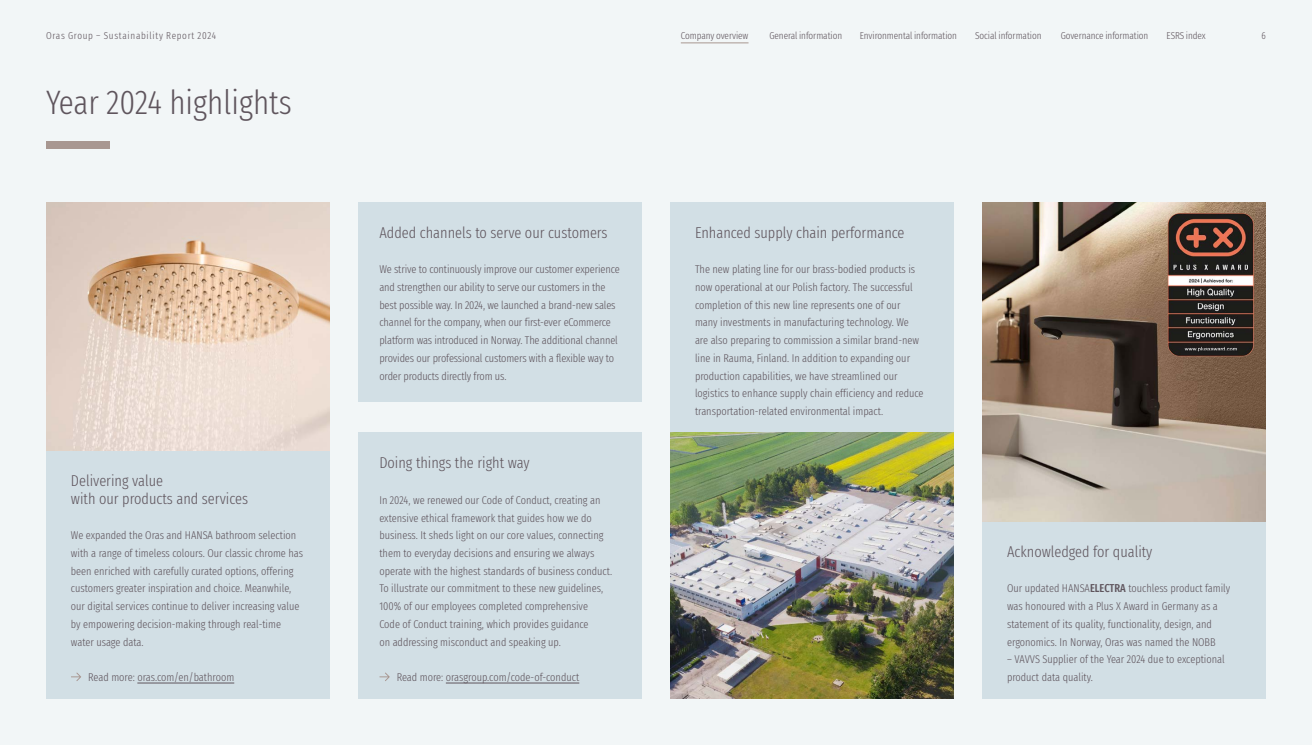
<style>
.page{position:relative;width:1312px;height:745px;background:#fff}
.page>*{position:absolute;margin:0;border:0;box-sizing:border-box;transform-origin:0 0}
.t1{font:300 extra-condensed 33.75px "Fira Sans";color:#5f555d}
.t2{font:300 extra-condensed 15.62px/17.5px "Fira Sans";color:#5f555d}
.t3{font:300 extra-condensed 11.25px/17.8px "Fira Sans";color:#5f555d}
.t4{font:300 extra-condensed 10px "Fira Sans";letter-spacing:-.005em;color:#5f555d}
.t5{font:300 extra-condensed 10px "Fira Sans";letter-spacing:.07em;color:#5f555d}
.t6{font:300 extra-condensed 9.75px "Fira Sans";color:#5f555d}
.s1{font-weight:500}
</style>
<div class="page">
<div style="left:0;top:0;width:1311px;height:744px;background:#f2f6f7"></div>
<div style="left:670px;top:202px;width:283px;height:489px;background:#d2dfe5"></div>
<div style="left:358px;top:432px;width:283px;height:266px;background:#d2dfe5"></div>
<hr style="left:446px;top:682px;width:133px;height:1px;background:#5f555d">
<svg style="left:379px;top:672px;width:10px;height:8px"></svg>
<div style="left:981px;top:521px;width:284px;height:177px;background:#d2dfe5"></div>
<div style="left:46px;top:450px;width:284px;height:248px;background:#d2dfe5"></div>
<hr style="left:137px;top:682px;width:97px;height:1px;background:#5f555d">
<svg style="left:71px;top:672px;width:10px;height:8px"></svg>
<img style="left:46px;top:202px;width:284px;height:248px">
<img style="left:670px;top:432px;width:283px;height:266px">
<div style="left:358px;top:202px;width:283px;height:199px;background:#d2dfe5"></div>
<img style="left:982px;top:202px;width:283px;height:319px">
<img style="left:1167px;top:213px;width:86px;height:143px">
<div style="left:46px;top:142px;width:63px;height:7px;background:#a89791"></div>
<hr style="left:680px;top:43px;width:68px;height:1px;background:#a89791">
<p class="t5" style="left:46px;top:28px;width:171px">Oras Group – Sustainability Report 2024</p>
<p class="t4" style="left:680px;top:28px;width:69px">Company overview</p>
<p class="t4" style="left:769px;top:28px;width:74px">General information</p>
<p class="t4" style="left:859px;top:28px;width:99px">Environmental information</p>
<p class="t4" style="left:974px;top:28px;width:68px">Social information</p>
<p class="t4" style="left:1060px;top:28px;width:89px">Governance information</p>
<p class="t4" style="left:1166px;top:28px;width:41px">ESRS index</p>
<p class="t6" style="left:1261px;top:29px;width:6px">6</p>
<h1 class="t1" style="left:46px;top:78px;width:247px">Year 2024 highlights</h1>
<h2 class="t2" style="left:71px;top:471px;width:179px">Delivering value<br>with our products and services</h2>
<p class="t3" style="left:71px;top:526px;width:233px">We expanded the Oras and HANSA bathroom selection with a range of timeless colours. Our classic chrome has been enriched with carefully curated options, offering customers greater inspiration and choice. Meanwhile, our digital services continue to deliver increasing value by empowering decision-making through real-time water usage data.</p>
<p class="t3" style="left:88px;top:667px;width:147px">Read more: oras.com/en/bathroom</p>
<h2 class="t2" style="left:379px;top:223px;width:230px">Added channels to serve our customers</h2>
<p class="t3" style="left:379px;top:260px;width:242px">We strive to continuously improve our customer experience and strengthen our ability to serve our customers in the best possible way. In 2024, we launched a brand-new sales channel for the company, when our first-ever eCommerce platform was introduced in Norway. The additional channel provides our professional customers with a flexible way to order products directly from us.</p>
<h2 class="t2" style="left:379px;top:453px;width:152px">Doing things the right way</h2>
<p class="t3" style="left:379px;top:490px;width:234px">In 2024, we renewed our Code of Conduct, creating an extensive ethical framework that guides how we do business. It sheds light on our core values, connecting them to everyday decisions and ensuring we always operate with the highest standards of business conduct.<br>To illustrate our commitment to these new guidelines, 100% of our employees completed comprehensive<br>Code of Conduct training, which provides guidance<br>on addressing misconduct and speaking up.</p>
<p class="t3" style="left:396px;top:667px;width:184px">Read more: orasgroup.com/code-of-conduct</p>
<h2 class="t2" style="left:694px;top:223px;width:211px">Enhanced supply chain performance</h2>
<p class="t3" style="left:694px;top:260px;width:230px">The new plating line for our brass-bodied products is now operational at our Polish factory. The successful completion of this new line represents one of our many investments in manufacturing technology. We are also preparing to commission a similar brand-new line in Rauma, Finland. In addition to expanding our production capabilities, we have streamlined our logistics to enhance supply chain efficiency and reduce transportation-related environmental impact.</p>
<h2 class="t2" style="left:1006px;top:542px;width:147px">Acknowledged for quality</h2>
<p class="t3" style="left:1006px;top:579px;width:225px">Our updated HANSA<span class="s1">ELECTRA</span> touchless product family was honoured with a Plus X Award in Germany as a statement of its quality, functionality, design, and ergonomics. In Norway, Oras was named the NOBB</p>
<p class="t3" style="left:1006px;top:650px;width:219px">– VAVVS Supplier of the Year 2024 due to exceptional product data quality.</p>
</div>
